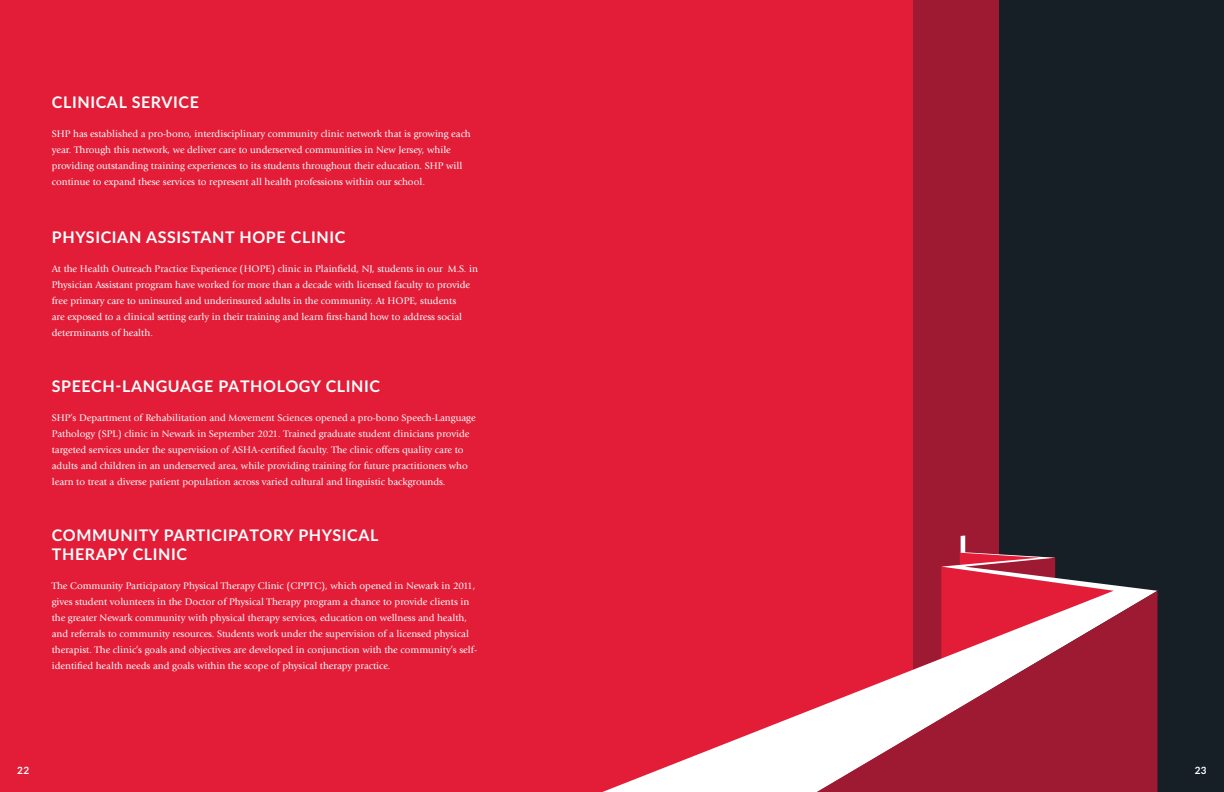
<style>
.page{position:relative;width:1224px;height:792px;background:#171f26}
.page>*{position:absolute;margin:0;border:0;box-sizing:border-box;transform-origin:0 0}
.Heading{font:700 16px/19.2px "Lato";letter-spacing:.04em;color:#fff}
.t1{font:10px/16px "Giovanni Std";color:#fff}
.Heading-2{font:700 10px "Lato";color:#fff}
</style>
<div class="page">
<div style="left:0;top:0;width:999px;height:792px;background:#e31d38"></div>
<div style="left:914px;top:0;width:85px;height:792px;background:#9d1a32"></div>
<svg style="left:602px;top:552px;width:556px;height:240px"></svg>
<svg style="left:817px;top:591px;width:341px;height:201px;fill:#9d1a32"></svg>
<p class="Heading" style="left:52px;top:92px;width:149px">CLINICAL SERVICE</p>
<p class="t1" style="left:52px;top:126px;width:421px">SHP has established a pro-bono, interdisciplinary community clinic network that is growing each year. Through this network, we deliver care to underserved communities in New Jersey, while providing outstanding training experiences to its students throughout their education. SHP will continue to expand these services to represent all health professions within our school.</p>
<p class="Heading" style="left:52px;top:226px;width:295px">PHYSICIAN ASSISTANT HOPE CLINIC</p>
<p class="t1" style="left:52px;top:261px;width:428px">At the Health Outreach Practice Experience (HOPE) clinic in Plainfield, NJ, students in our M.S. in Physician Assistant program have worked for more than a decade with licensed faculty to provide free primary care to uninsured and underinsured adults in the community. At HOPE, students<br>are exposed to a clinical setting early in their training and learn first-hand how to address social determinants of health.</p>
<p class="Heading" style="left:52px;top:376px;width:330px">SPEECH-LANGUAGE PATHOLOGY CLINIC</p>
<p class="t1" style="left:52px;top:410px;width:425px">SHP’s Department of Rehabilitation and Movement Sciences opened a pro-bono Speech-Language Pathology (SPL) clinic in Newark in September 2021. Trained graduate student clinicians provide targeted services under the supervision of ASHA-certified faculty. The clinic offers quality care to adults and children in an underserved area, while providing training for future practitioners who learn to treat a diverse patient population across varied cultural and linguistic backgrounds.</p>
<p class="Heading" style="left:52px;top:525px;width:328px">COMMUNITY PARTICIPATORY PHYSICAL<br>THERAPY CLINIC</p>
<p class="t1" style="left:52px;top:578px;width:427px">The Community Participatory Physical Therapy Clinic (CPPTC), which opened in Newark in 2011, gives student volunteers in the Doctor of Physical Therapy program a chance to provide clients in the greater Newark community with physical therapy services, education on wellness and health, and referrals to community resources. Students work under the supervision of a licensed physical therapist. The clinic’s goals and objectives are developed in conjunction with the community’s self&shy;identified health needs and goals within the scope of physical therapy practice.</p>
<p class="Heading-2" style="left:17px;top:763px;width:13px">22</p>
<p class="Heading-2" style="left:1195px;top:763px;width:13px">23</p>
</div>
